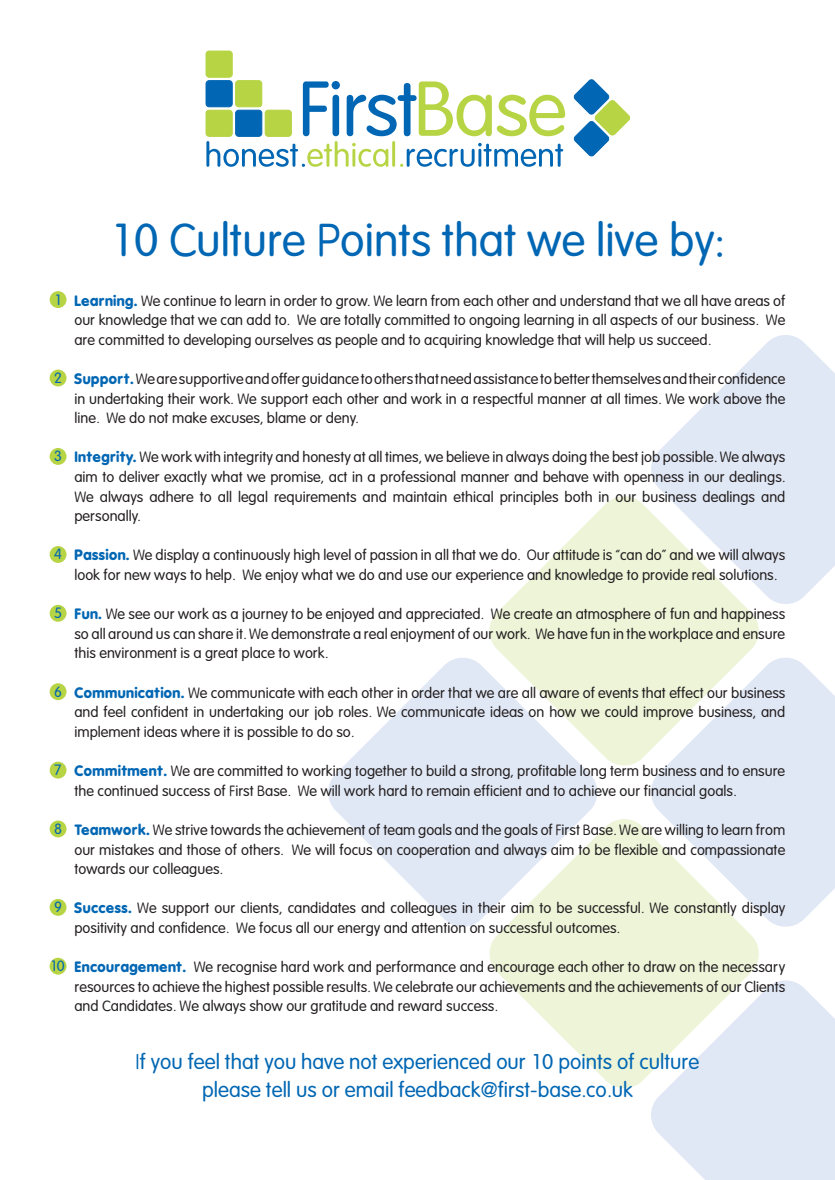
<style>
.page{position:relative;width:835px;height:1180px;background:#fff}
.page>*{position:absolute;margin:0;border:0;box-sizing:border-box;transform-origin:0 0}
.t1{font:45.5px "Vagabond";color:#0166b3}
.t2{font:21px/28px "Vagabond";color:#0166b3;text-align:center}
.t3{font:14.7px/19.6px "Vagabond";color:#231f20;text-align:justify}
.t4{font:14.7px "Vagabond";color:#0166b3}
.s1{font-weight:700;color:#0166b3}
</style>
<div class="page">
<svg style="left:328px;top:658px;width:270px;height:269px"></svg>
<svg style="left:484px;top:818px;width:275px;height:270px"></svg>
<svg style="left:645px;top:979px;width:189px;height:201px"></svg>
<svg style="left:489px;top:496px;width:270px;height:275px"></svg>
<svg style="left:650px;top:335px;width:184px;height:275px"></svg>
<svg style="left:650px;top:652px;width:184px;height:280px"></svg>
<svg style="left:573px;top:79px;width:57px;height:78px"></svg>
<div style="left:205px;top:110px;width:28px;height:27px;border:1px solid #b6d443;border-radius:3px"></div>
<svg style="left:206px;top:81px;width:359px;height:86px"></svg>
<div style="left:235px;top:110px;width:27px;height:26px;background:#0166b3;border-radius:3px"></div>
<div style="left:235px;top:110px;width:27px;height:27px;border:1px solid #0166b3;border-radius:3px"></div>
<div style="left:265px;top:110px;width:26px;height:26px;background:#b6d443;border-radius:3px"></div>
<div style="left:265px;top:110px;width:27px;height:27px;border:1px solid #b6d443;border-radius:3px"></div>
<div style="left:206px;top:81px;width:26px;height:26px;background:#0166b3;border-radius:3px"></div>
<div style="left:205px;top:80px;width:28px;height:27px;border:1px solid #0166b3;border-radius:3px"></div>
<div style="left:206px;top:51px;width:26px;height:26px;background:#b6d443;border-radius:3px"></div>
<div style="left:205px;top:51px;width:28px;height:27px;border:1px solid #b6d443;border-radius:3px"></div>
<div style="left:235px;top:81px;width:27px;height:26px;background:#b6d443;border-radius:3px"></div>
<div style="left:235px;top:80px;width:27px;height:27px;border:1px solid #b6d443;border-radius:3px"></div>
<div style="left:50px;top:291px;width:16px;height:17px;background:#b6d443;border-radius:50%"></div>
<div style="left:50px;top:369px;width:16px;height:17px;background:#b6d443;border-radius:50%"></div>
<div style="left:50px;top:448px;width:16px;height:17px;background:#b6d443;border-radius:50%"></div>
<div style="left:50px;top:546px;width:16px;height:17px;background:#b6d443;border-radius:50%"></div>
<div style="left:50px;top:605px;width:16px;height:17px;background:#b6d443;border-radius:50%"></div>
<div style="left:50px;top:683px;width:16px;height:17px;background:#b6d443;border-radius:50%"></div>
<div style="left:50px;top:761px;width:16px;height:17px;background:#b6d443;border-radius:50%"></div>
<div style="left:50px;top:820px;width:16px;height:17px;background:#b6d443;border-radius:50%"></div>
<div style="left:50px;top:899px;width:16px;height:17px;background:#b6d443;border-radius:50%"></div>
<div style="left:50px;top:957px;width:16px;height:17px;background:#b6d443;border-radius:50%"></div>
<p class="t4" style="left:54px;top:292px;width:9px">1</p>
<p class="t4" style="left:54px;top:371px;width:9px">2</p>
<p class="t4" style="left:54px;top:449px;width:9px">3</p>
<p class="t4" style="left:54px;top:547px;width:9px">4</p>
<p class="t4" style="left:54px;top:605px;width:9px">5</p>
<p class="t4" style="left:54px;top:684px;width:9px">6</p>
<p class="t4" style="left:54px;top:762px;width:9px">7</p>
<p class="t4" style="left:54px;top:821px;width:9px">8</p>
<p class="t4" style="left:54px;top:899px;width:9px">9</p>
<p class="t4" style="left:50px;top:958px;width:17px">10</p>
<h1 class="t1" style="left:109px;top:217px;width:617px">10 Culture Points that we live by:</h1>
<p class="t3" style="left:74px;top:291px;width:712px"><span class="s1">Learning.</span> We continue to learn in order to grow. We learn from each other and understand that we all have areas of our knowledge that we can add to. We are totally committed to ongoing learning in all aspects of our business. We are committed to developing ourselves as people and to acquiring knowledge that will help us succeed.</p>
<p class="t3" style="left:74px;top:370px;width:712px"><span class="s1">Support.</span> We are supportive and offer guidance to others that need assistance to better themselves and their confidence in undertaking their work. We support each other and work in a respectful manner at all times. We work above the line. We do not make excuses, blame or deny.</p>
<p class="t3" style="left:74px;top:448px;width:712px"><span class="s1">Integrity.</span> We work with integrity and honesty at all times, we believe in always doing the best job possible. We always aim to deliver exactly what we promise, act in a professional manner and behave with openness in our dealings.<br>We always adhere to all legal requirements and maintain ethical principles both in our business dealings and personally.</p>
<p class="t3" style="left:74px;top:546px;width:712px"><span class="s1">Passion.</span> We display a continuously high level of passion in all that we do. Our attitude is “can do” and we will always look for new ways to help. We enjoy what we do and use our experience and knowledge to provide real solutions.</p>
<p class="t3" style="left:74px;top:605px;width:712px"><span class="s1">Fun.</span> We see our work as a journey to be enjoyed and appreciated. We create an atmosphere of fun and happiness so all around us can share it. We demonstrate a real enjoyment of our work. We have fun in the workplace and ensure this environment is a great place to work.</p>
<p class="t3" style="left:74px;top:683px;width:712px"><span class="s1">Communication.</span> We communicate with each other in order that we are all aware of events that effect our business and feel confident in undertaking our job roles. We communicate ideas on how we could improve business, and implement ideas where it is possible to do so.</p>
<p class="t3" style="left:74px;top:762px;width:712px"><span class="s1">Commitment.</span> We are committed to working together to build a strong, profitable long term business and to ensure the continued success of First Base. We will work hard to remain efficient and to achieve our financial goals.</p>
<p class="t3" style="left:74px;top:821px;width:712px"><span class="s1">Teamwork.</span> We strive towards the achievement of team goals and the goals of First Base. We are willing to learn from our mistakes and those of others. We will focus on cooperation and always aim to be flexible and compassionate towards our colleagues.</p>
<p class="t3" style="left:74px;top:899px;width:712px"><span class="s1">Success.</span> We support our clients, candidates and colleagues in their aim to be successful. We constantly display positivity and confidence. We focus all our energy and attention on successful outcomes.</p>
<p class="t3" style="left:74px;top:958px;width:712px"><span class="s1">Encouragement.</span> We recognise hard work and performance and encourage each other to draw on the necessary resources to achieve the highest possible results. We celebrate our achievements and the achievements of our Clients and Candidates. We always show our gratitude and reward success.</p>
<h2 class="t2" style="left:135px;top:1049px;width:565px">If you feel that you have not experienced our 10 points of culture please tell us or email feedback@first-base.co.uk</h2>
</div>
